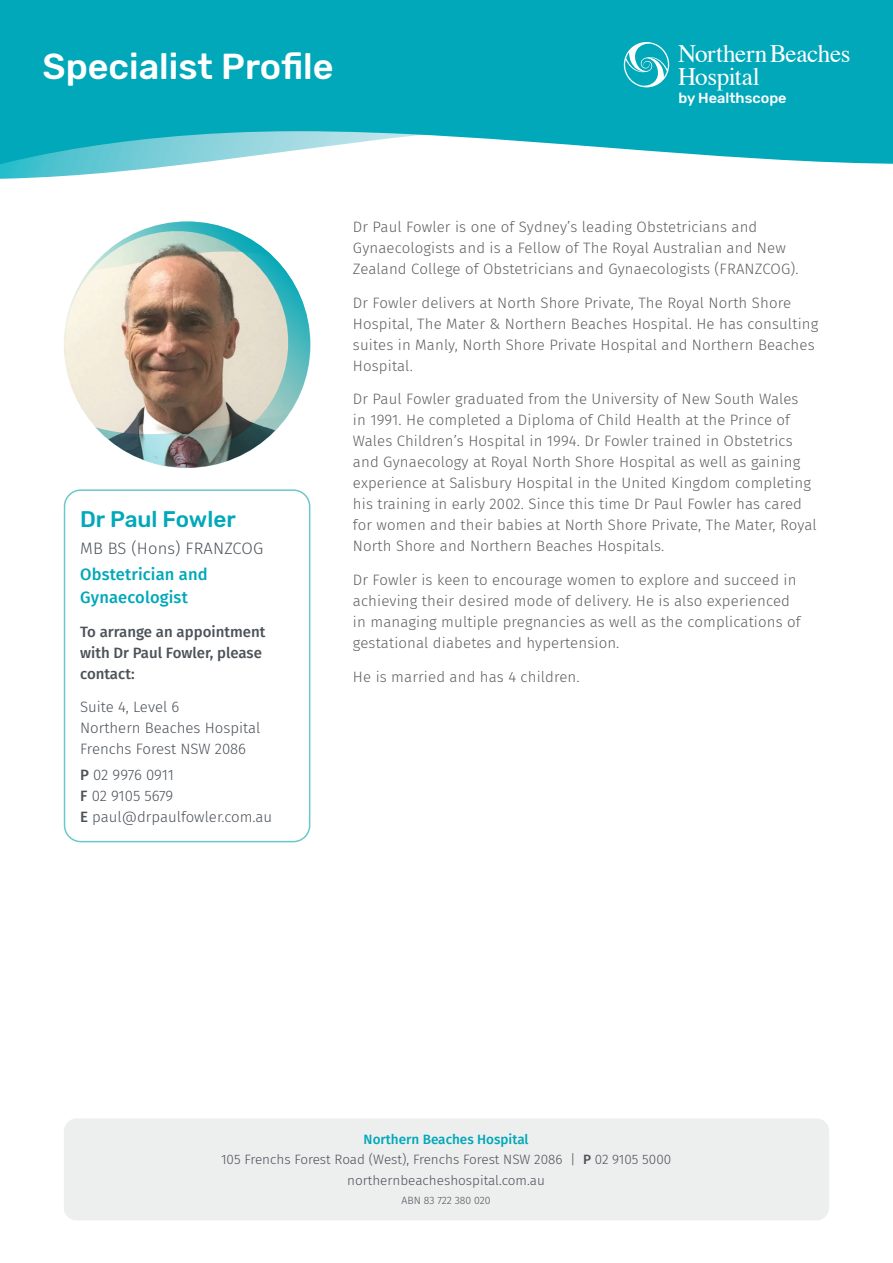
<style>
.page{position:relative;width:893px;height:1263px;background:#fff}
.page>*{position:absolute;margin:0;border:0;box-sizing:border-box;transform-origin:0 0}
.t1{font:500 36px "Rubik";color:#fff}
.t2{font:25.2px/22.6px "Times";letter-spacing:-.015em;color:#fff}
.t3{font:500 22.5px "Rubik";color:#00a8b9}
.t4{font:500 16.5px/22.5px "Fira Sans";letter-spacing:.01em;color:#00a8b9}
.t5{font:300 16.5px "Fira Sans";letter-spacing:.01em;color:#4c5259}
.t6{font:300 15px/21px "Fira Sans";letter-spacing:.01em;color:#5f5f62}
.t7{font:300 15px/21px "Fira Sans";color:#4c5259}
.t8{font:500 15px/21px "Fira Sans";color:#4c5259}
.t9{font:500 14.55px "Rubik";color:#fff}
.t10{font:300 13.5px/19.5px "Fira Sans";color:#4c5259;text-align:center}
.t11{font:300 10.5px "Fira Sans";color:#4c5259}
.s1{font-weight:500}
.s2{font-weight:500;color:#00a8b9}
</style>
<div class="page">
<img style="left:0;top:170px;width:133px;height:9px">
<svg style="left:0;top:0;width:893px;height:170px;background:#1eb2c1"></svg>
<div style="left:64px;top:489px;width:246px;height:353px;border:2px solid #69c8c9;border-radius:16px"></div>
<div style="left:64px;top:1118px;width:765px;height:102px;background:#edeeee;border-radius:13px"></div>
<svg style="left:624px;top:42px;width:45px;height:45px"></svg>
<img style="left:64px;top:221px;width:246px;height:247px">
<h1 class="t1" style="left:43px;top:46px;width:293px">Specialist Profile</h1>
<h2 class="t2" style="left:678px;top:40px;width:174px">NorthernBeaches<br>Hospital</h2>
<p class="t9" style="left:678px;top:90px;width:110px">by Healthscope</p>
<h3 class="t3" style="left:80px;top:506px;width:157px">Dr Paul Fowler</h3>
<p class="t5" style="left:80px;top:536px;width:185px">MB BS (Hons) FRANZCOG</p>
<p class="t4" style="left:80px;top:562px;width:129px">Obstetrician and<br>Gynaecologist</p>
<p class="t8" style="left:80px;top:620px;width:187px">To arrange an appointment with Dr Paul Fowler, please contact:</p>
<p class="t7" style="left:80px;top:696px;width:182px">Suite 4, Level 6<br>Northern Beaches Hospital<br>Frenchs Forest NSW 2086</p>
<p class="t7" style="left:80px;top:764px;width:194px"><span class="s1">P</span> 02 9976 0911<br><span class="s1">F</span> 02 9105 5679<br><span class="s1">E</span> paul@drpaulfowler.com.au</p>
<p class="t6" style="left:353px;top:216px;width:447px">Dr Paul Fowler is one of Sydney’s leading Obstetricians and<br>Gynaecologists and is a Fellow of The Royal Australian and New<br>Zealand College of Obstetricians and Gynaecologists (FRANZCOG).</p>
<p class="t6" style="left:353px;top:292px;width:467px">Dr Fowler delivers at North Shore Private, The Royal North Shore Hospital, The Mater &amp; Northern Beaches Hospital. He has consulting suites in Manly, North Shore Private Hospital and Northern Beaches Hospital.</p>
<p class="t6" style="left:353px;top:388px;width:465px">Dr Paul Fowler graduated from the University of New South Wales<br>in 1991. He completed a Diploma of Child Health at the Prince of Wales Children’s Hospital in 1994. Dr Fowler trained in Obstetrics and Gynaecology at Royal North Shore Hospital as well as gaining experience at Salisbury Hospital in the United Kingdom completing his training in early 2002. Since this time Dr Paul Fowler has cared for women and their babies at North Shore Private, The Mater, Royal North Shore and Northern Beaches Hospitals.</p>
<p class="t6" style="left:353px;top:569px;width:449px">Dr Fowler is keen to encourage women to explore and succeed in achieving their desired mode of delivery. He is also experienced in managing multiple pregnancies as well as the complications of gestational diabetes and hypertension.</p>
<p class="t6" style="left:353px;top:666px;width:228px">He is married and has 4 children.</p>
<p class="t10" style="left:221px;top:1130px;width:452px"><span class="s2">Northern Beaches Hospital<br></span>105 Frenchs Forest Road (West), Frenchs Forest NSW 2086 | <span class="s1">P</span> 02 9105 5000</p>
<p class="t10" style="left:347px;top:1170px;width:199px">northernbeacheshospital.com.au</p>
<p class="t11" style="left:401px;top:1193px;width:91px">ABN 83 722 380 020</p>
</div>
